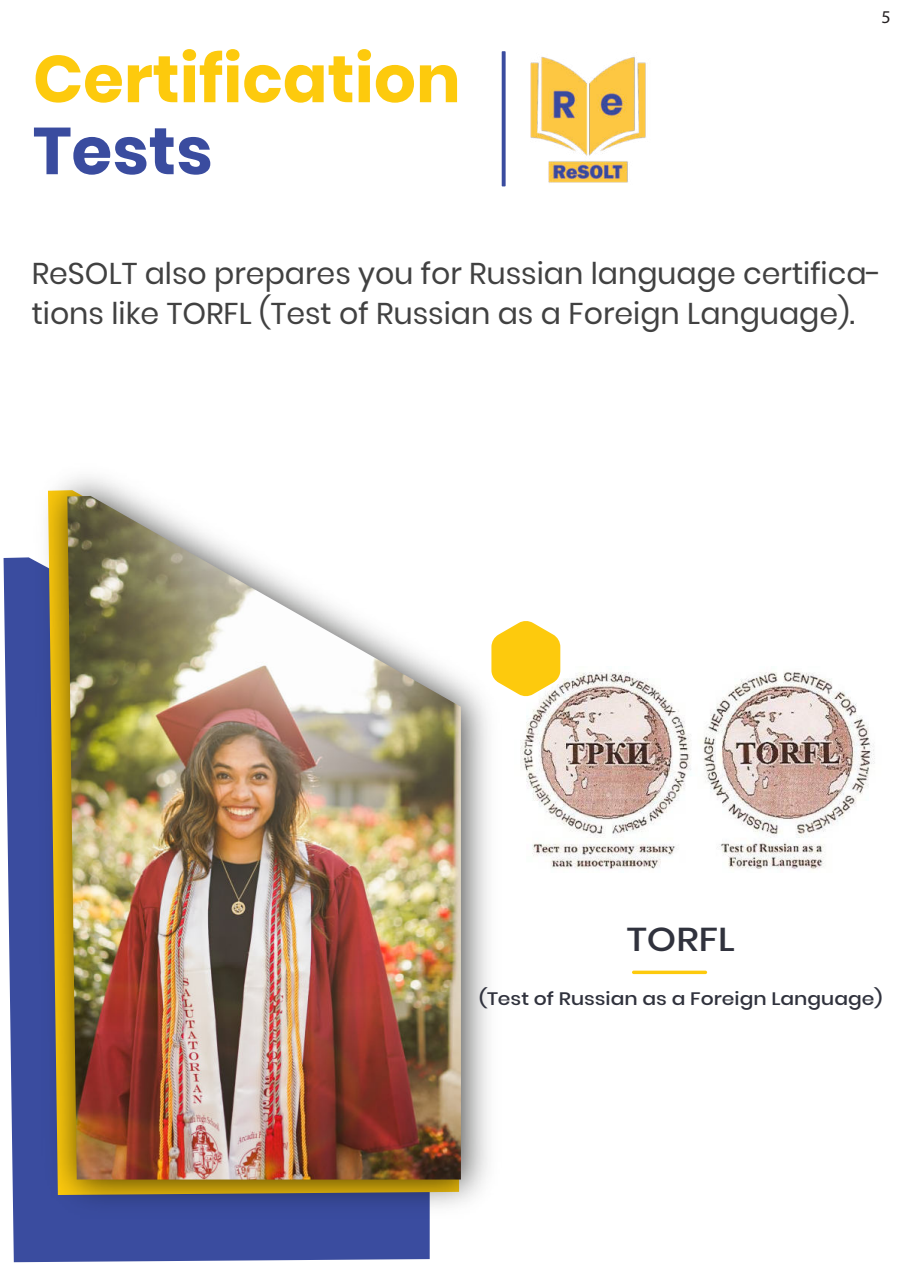
<style>
.page{position:relative;width:899px;height:1269px;background:#fff}
.page>*{position:absolute;margin:0;border:0;box-sizing:border-box;transform-origin:0 0}
.t1{font:700 66px "Poppins";color:#fdca0d}
.t2{font:700 66px "Poppins";color:#3a4c9f}
.t3{font:500 33px "Poppins";color:#30323d;scale:1.13 1}
.t4{font:30px/40.5px "Poppins";color:#414141}
.t5{font:500 18px "Poppins";color:#30323d;scale:1.13 1}
.t6{font:18px "Myriad Pro";color:#231f20}
</style>
<div class="page">
<img style="left:530px;top:57px;width:116px;height:126px">
<svg style="left:502px;top:51px;width:4px;height:135px"></svg>
<svg style="left:4px;top:557px;width:426px;height:705px;fill:#3a4c9f"></svg>
<img style="left:25px;top:477px;width:463px;height:754px">
<img style="left:67px;top:496px;width:394px;height:683px">
<hr style="left:632px;top:971px;width:75px;height:3px;background:#fdca0d;border-radius:2px">
<img style="left:520px;top:666px;width:355px;height:204px">
<svg style="left:491px;top:621px;width:69px;height:75px"></svg>
<h1 class="t1" style="left:33px;top:47px;width:429px">Certification</h1>
<h1 class="t2" style="left:33px;top:119px;width:181px">Tests</h1>
<p class="t6" style="left:881px;top:7px;width:11px">5</p>
<p class="t4" style="left:32px;top:253px;width:851px">ReSOLT also prepares you for Russian language certifica&shy;tions like TORFL (Test of Russian as a Foreign Language).</p>
<p class="t3" style="left:627px;top:918px;width:97px">TORFL</p>
<p class="t5" style="left:479px;top:987px;width:358px">(Test of Russian as a Foreign Language)</p>
</div>
